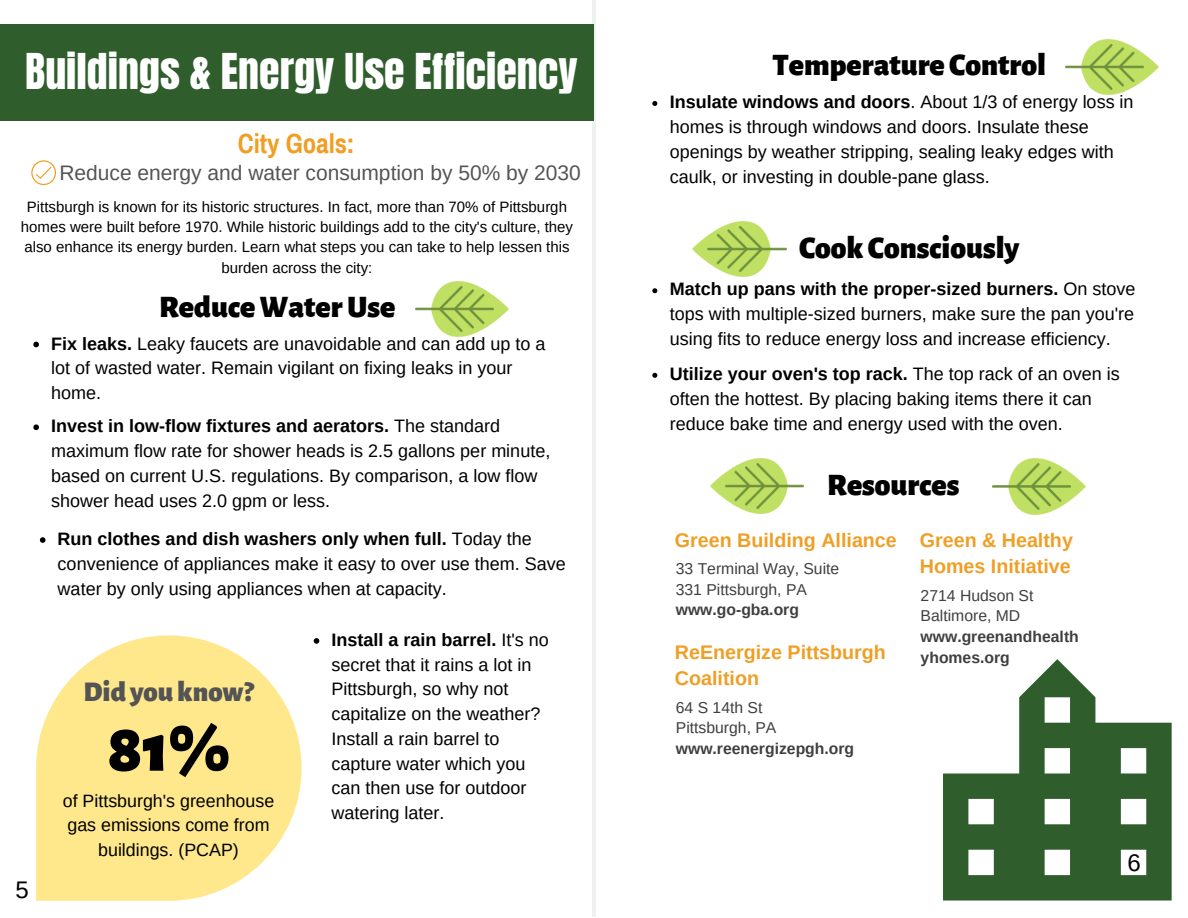
<style>
.page{position:relative;width:1188px;height:918px;background:#fff}
.page>*{position:absolute;margin:0;border:0;box-sizing:border-box;transform-origin:0 0}
.t1{font:900 68.85px "Alegreya Sans";color:#000}
.t2{font:42px "Anton";color:#fff}
.t3{font:900 31.5px "Alegreya Sans";color:#000}
.t4{font:900 28.8px "Alegreya Sans";color:#545454}
.t5{font:700 27px "Archivo Narrow";color:#ef9f25}
.t6{font:24px "Arimo";color:#000}
.t7{font:21px "Arimo";color:#545454}
.t8{font:700 19.65px/26.5px "Arimo";color:#ef9f25}
.t9{font:18px/24.8px "Arimo";color:#000}
.t10{font:17.85px/24.9px "Arimo";color:#000;text-align:center}
.t11{font:15.75px/20.7px "Arimo";color:#3f3f3f}
.t12{font:700 15.75px/20.7px "Arimo";color:#3f3f3f}
.t13{font:15px/20.2px "Arimo";color:#000;text-align:center}
.s1{font-weight:700}
</style>
<div class="page">
<hr style="left:593px;top:0;width:3px;height:917px;background:#eff0f2">
<div style="left:0;top:25px;width:594px;height:96px;background:#2f5d2c"></div>
<svg style="left:31px;top:160px;width:25px;height:25px"></svg>
<img style="left:415px;top:282px;width:94px;height:55px">
<svg style="left:33px;top:342px;width:6px;height:5px"></svg>
<svg style="left:33px;top:424px;width:6px;height:6px"></svg>
<svg style="left:40px;top:537px;width:6px;height:6px"></svg>
<svg style="left:314px;top:638px;width:5px;height:6px"></svg>
<svg style="left:36px;top:635px;width:266px;height:266px;fill:#ffe88b"></svg>
<svg style="left:652px;top:101px;width:5px;height:5px"></svg>
<img style="left:710px;top:458px;width:94px;height:56px">
<img style="left:992px;top:459px;width:93px;height:55px">
<img style="left:1065px;top:39px;width:94px;height:55px">
<img style="left:693px;top:222px;width:93px;height:55px">
<svg style="left:652px;top:288px;width:5px;height:5px"></svg>
<svg style="left:652px;top:373px;width:5px;height:5px"></svg>
<svg style="left:943px;top:659px;width:229px;height:242px;fill:#2f5d2c"></svg>
<h2 class="t2" style="left:25px;top:42px;width:554px">Buildings &amp; Energy Use Efficiency</h2>
<h3 class="t5" style="left:238px;top:129px;width:118px">City Goals:</h3>
<p class="t7" style="left:59px;top:161px;width:523px">Reduce energy and water consumption by 50% by 2030</p>
<p class="t13" style="left:21px;top:197px;width:554px">Pittsburgh is known for its historic structures. In fact, more than 70% of Pittsburgh homes were built before 1970. While historic buildings add to the city's culture, they also enhance its energy burden. Learn what steps you can take to help lessen this burden across the city:</p>
<h3 class="t3" style="left:159px;top:289px;width:238px">ReduceWaterUse</h3>
<p class="t9" style="left:51px;top:331px;width:496px"><span class="s1">Fix leaks.</span> Leaky faucets are unavoidable and can add up to a lot of wasted water. Remain vigilant on fixing leaks in your home.</p>
<p class="t9" style="left:51px;top:414px;width:501px"><span class="s1">Invest in low-flow fixtures and aerators.</span> The standard maximum flow rate for shower heads is 2.5 gallons per minute, based on current U.S. regulations. By comparison, a low flow shower head uses 2.0 gpm or less.</p>
<p class="t9" style="left:58px;top:526px;width:510px"><span class="s1">Run clothes and dish washers only when full.</span> Today the convenience of appliances make it easy to over use them. Save water by only using appliances when at capacity.</p>
<p class="t9" style="left:331px;top:627px;width:219px"><span class="s1">Install a rain barrel.</span> It's no secret that it rains a lot in<br>Pittsburgh, so why not capitalize on the weather?<br>Install a rain barrel to capture water which you can then use for outdoor watering later.</p>
<h3 class="t4" style="left:84px;top:675px;width:172px">Did youknow?</h3>
<h1 class="t1" style="left:107px;top:709px;width:124px">81%</h1>
<p class="t10" style="left:63px;top:788px;width:213px">of Pittsburgh's greenhouse gas emissions come from buildings. (PCAP)</p>
<h3 class="t6" style="left:16px;top:876px;width:15px">5</h3>
<h3 class="t3" style="left:773px;top:46px;width:275px">Temperature Control</h3>
<p class="t9" style="left:670px;top:89px;width:465px"><span class="s1">Insulate windows and doors</span>. About 1/3 of energy loss in homes is through windows and doors. Insulate these openings by weather stripping, sealing leaky edges with caulk, or investing in double-pane glass.</p>
<h3 class="t3" style="left:799px;top:230px;width:222px">Cook Consciously</h3>
<p class="t9" style="left:670px;top:277px;width:467px;text-align:justify"><span class="s1">Match up pans with the proper-sized burners.</span> On stove tops with multiple-sized burners, make sure the pan you're using fits to reduce energy loss and increase efficiency.</p>
<p class="t9" style="left:670px;top:361px;width:452px"><span class="s1">Utilize your oven's top rack.</span> The top rack of an oven is often the hottest. By placing baking items there it can reduce bake time and energy used with the oven.</p>
<h3 class="t3" style="left:827px;top:466px;width:134px">Resources</h3>
<p class="t8" style="left:675px;top:527px;width:223px">Green Building Alliance</p>
<p class="t11" style="left:676px;top:558px;width:165px">33 Terminal Way, Suite<br>331 Pittsburgh, PA</p>
<p class="t12" style="left:676px;top:600px;width:125px">www.go-gba.org</p>
<p class="t8" style="left:675px;top:639px;width:212px">ReEnergize Pittsburgh<br>Coalition</p>
<p class="t11" style="left:676px;top:697px;width:102px">64 S 14th St<br>Pittsburgh, PA</p>
<p class="t12" style="left:676px;top:738px;width:180px">www.reenergizepgh.org</p>
<p class="t8" style="left:920px;top:527px;width:155px">Green &amp; Healthy<br>Homes Initiative</p>
<p class="t11" style="left:921px;top:585px;width:114px">2714 Hudson St<br>Baltimore, MD</p>
<p class="t12" style="left:921px;top:626px;width:160px">www.greenandhealth yhomes.org</p>
<h3 class="t6" style="left:1127px;top:849px;width:15px">6</h3>
</div>
